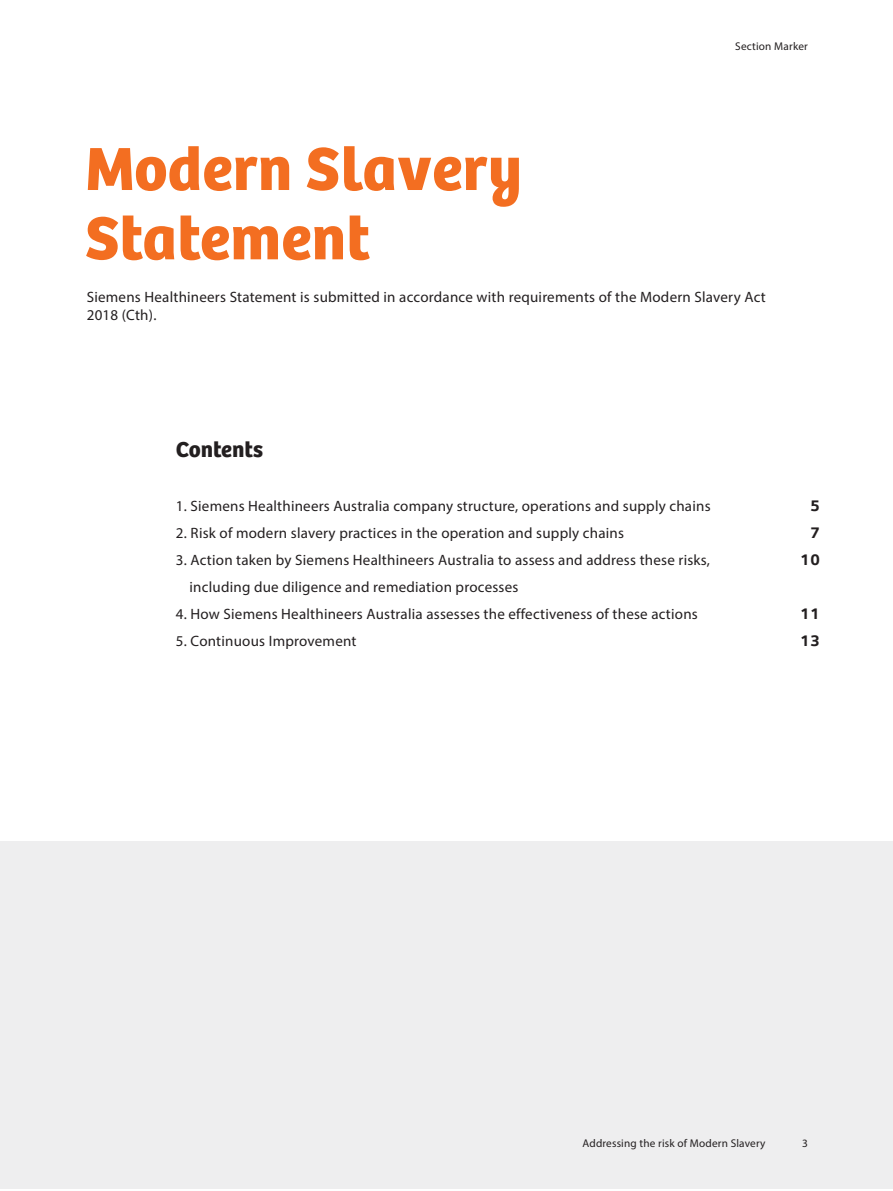
<style>
.page{position:relative;width:893px;height:1191px;background:#fff}
.page>*{position:absolute;margin:0;border:0;box-sizing:border-box;transform-origin:0 0}
.t1{font:63px/69.3px "SH Bree Headline Regular";color:#f36e21}
.t2{font:22.5px "SH Bree Headline Regular";color:#231f20}
.t3{font:15px/18px "Myriad Pro";letter-spacing:.015em;color:#231f20}
.t4{font:900 15px "Siemens Sans";color:#231f20}
.t5{font:11.25px "Myriad Pro";letter-spacing:.015em;color:#231f20}
</style>
<div class="page">
<div style="left:0;top:841px;width:893px;height:347px;background:#eeeeef"></div>
<p class="t5" style="left:735px;top:40px;width:74px">Section Marker</p>
<h1 class="t1" style="left:85px;top:132px;width:439px">Modern Slavery<br>Statement</h1>
<p class="t3" style="left:87px;top:288px;width:680px">Siemens Healthineers Statement is submitted in accordance with requirements of the Modern Slavery Act<br>2018 (Cth).</p>
<h2 class="t2" style="left:176px;top:432px;width:89px">Contents</h2>
<p class="t3" style="left:176px;top:497px;width:536px">1. Siemens Healthineers Australia company structure, operations and supply chains</p>
<p class="t4" style="left:810px;top:494px;width:11px">5</p>
<p class="t3" style="left:176px;top:524px;width:450px">2. Risk of modern slavery practices in the operation and supply chains</p>
<p class="t4" style="left:810px;top:521px;width:11px">7</p>
<p class="t3" style="left:176px;top:551px;width:535px">3. Action taken by Siemens Healthineers Australia to assess and address these risks,</p>
<p class="t4" style="left:801px;top:548px;width:21px">10</p>
<p class="t3" style="left:190px;top:578px;width:330px">including due diligence and remediation processes</p>
<p class="t3" style="left:176px;top:605px;width:523px">4. How Siemens Healthineers Australia assesses the effectiveness of these actions</p>
<p class="t4" style="left:801px;top:602px;width:21px">11</p>
<p class="t3" style="left:176px;top:632px;width:182px">5. Continuous Improvement</p>
<p class="t4" style="left:801px;top:629px;width:21px">13</p>
<p class="t5" style="left:583px;top:1136px;width:184px">Addressing the risk of Modern Slavery</p>
<p class="t5" style="left:802px;top:1136px;width:7px">3</p>
</div>
